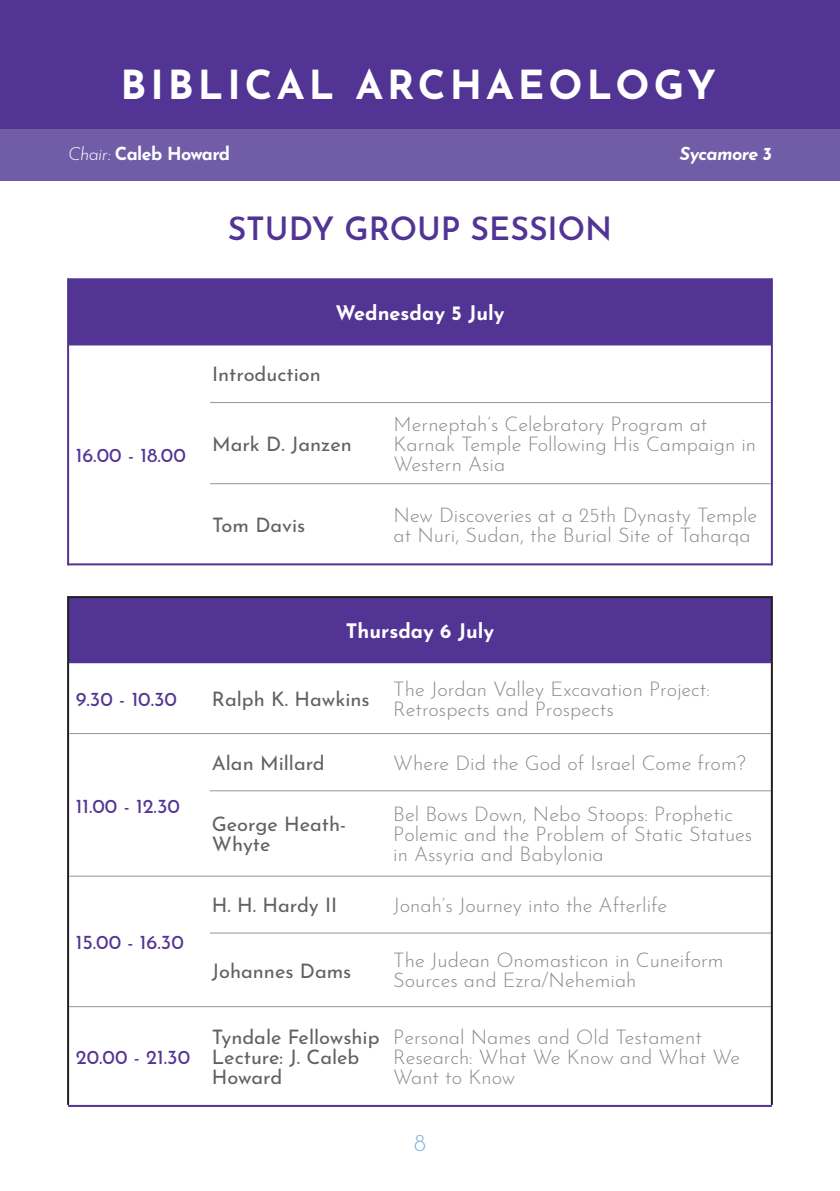
<style>
.page{position:relative;width:840px;height:1191px;background:#fff}
.page>*{position:absolute;margin:0;border:0;box-sizing:border-box;transform-origin:0 0}
.t1{font:700 40px "Josefin Sans";letter-spacing:.1em;color:#fff}
.t2{font:600 32px "Josefin Sans";color:#523494}
.t3{font:300 24px "Josefin Sans";color:#85b2df}
.t4{font:300 20px/20px "Josefin Sans";color:#8b8988}
.t5{font:20px/20px "Josefin Sans";color:#636160}
.t6{font:20px "Josefin Sans";color:#523494}
.t7{font:700 20px "Josefin Sans";color:#fff}
.t8{font:700 18px "Josefin Sans";letter-spacing:-.03em;color:#fff}
.t9{font:italic 700 18px "Josefin Sans";letter-spacing:-.03em;color:#fff}
.s1{font-weight:300;font-style:italic}
</style>
<div class="page">
<div style="left:0;top:0;width:839px;height:181px;background:#523494"></div>
<div style="left:0;top:130px;width:839px;height:51px;background:#705ca7"></div>
<div style="left:68px;top:279px;width:703px;height:66px;background:#523494"></div>
<hr style="left:67px;top:278px;width:2px;height:287px;background:#523494">
<hr style="left:770px;top:278px;width:2px;height:287px;background:#523494">
<hr style="left:68px;top:278px;width:703px;height:2px;background:#523494">
<hr style="left:68px;top:563px;width:703px;height:2px;background:#523494">
<hr style="left:210px;top:402px;width:560px;height:1px;background:#939598">
<hr style="left:210px;top:483px;width:560px;height:1px;background:#939598">
<div style="left:68px;top:597px;width:703px;height:65px;background:#523494"></div>
<svg style="left:69px;top:663px;width:701px;height:442px"></svg>
<hr style="left:67px;top:596px;width:2px;height:509px;background:#231f20">
<hr style="left:770px;top:596px;width:2px;height:509px;background:#231f20">
<hr style="left:69px;top:661px;width:701px;height:2px;background:#523494">
<hr style="left:68px;top:596px;width:703px;height:2px;background:#231f20">
<hr style="left:68px;top:1105px;width:703px;height:2px;background:#523494">
<hr style="left:69px;top:733px;width:701px;height:1px;background:#939598">
<hr style="left:210px;top:790px;width:560px;height:1px;background:#939598">
<hr style="left:69px;top:875px;width:701px;height:1px;background:#939598">
<hr style="left:210px;top:932px;width:560px;height:1px;background:#939598">
<hr style="left:69px;top:1006px;width:701px;height:1px;background:#939598">
<h1 class="t1" style="left:120px;top:69px;width:596px">BIBLICAL ARCHAEOLOGY</h1>
<p class="t8" style="left:68px;top:147px;width:163px"><span class="s1">Chair:</span> Caleb Howard</p>
<p class="t9" style="left:679px;top:147px;width:94px">Sycamore 3</p>
<h2 class="t2" style="left:228px;top:216px;width:386px">STUDY GROUP SESSION</h2>
<p class="t6" style="left:76px;top:447px;width:111px">16.00 - 18.00</p>
<p class="t5" style="left:212px;top:366px;width:110px">Introduction</p>
<p class="t7" style="left:335px;top:305px;width:170px">Wednesday 5 July</p>
<p class="t5" style="left:212px;top:436px;width:141px">Mark D. Janzen</p>
<p class="t4" style="left:393px;top:416px;width:364px">Merneptah’s Celebratory Program at<br>Karnak Temple Following His Campaign in<br>Western Asia</p>
<p class="t5" style="left:212px;top:517px;width:95px">Tom Davis</p>
<p class="t4" style="left:393px;top:506px;width:365px">New Discoveries at a 25th Dynasty Temple at Nuri, Sudan, the Burial Site of Taharqa</p>
<p class="t7" style="left:345px;top:622px;width:150px">Thursday 6 July</p>
<p class="t6" style="left:76px;top:690px;width:103px">9.30 - 10.30</p>
<p class="t5" style="left:212px;top:690px;width:159px">Ralph K. Hawkins</p>
<p class="t4" style="left:393px;top:680px;width:318px">The Jordan Valley Excavation Project:<br>Retrospects and Prospects</p>
<p class="t6" style="left:76px;top:797px;width:106px">11.00 - 12.30</p>
<p class="t6" style="left:76px;top:934px;width:109px">15.00 - 16.30</p>
<p class="t6" style="left:76px;top:1049px;width:116px">20.00 - 21.30</p>
<p class="t5" style="left:212px;top:755px;width:114px">Alan Millard</p>
<p class="t4" style="left:393px;top:755px;width:354px">Where Did the God of Israel Come from?</p>
<p class="t5" style="left:212px;top:816px;width:136px">George Heath-<br>Whyte</p>
<p class="t4" style="left:393px;top:806px;width:360px">Bel Bows Down, Nebo Stoops: Prophetic<br>Polemic and the Problem of Static Statues in Assyria and Babylonia</p>
<p class="t5" style="left:212px;top:897px;width:127px">H. H. Hardy II</p>
<p class="t4" style="left:393px;top:897px;width:275px">Jonah’s Journey into the Afterlife</p>
<p class="t5" style="left:212px;top:962px;width:141px">Johannes Dams</p>
<p class="t4" style="left:393px;top:952px;width:332px">The Judean Onomasticon in Cuneiform<br>Sources and Ezra/Nehemiah</p>
<p class="t5" style="left:212px;top:1029px;width:169px">Tyndale Fellowship<br>Lecture: J. Caleb<br>Howard</p>
<p class="t4" style="left:393px;top:1028px;width:348px">Personal Names and Old Testament<br>Research: What We Know and What We<br>Want to Know</p>
<p class="t3" style="left:413px;top:1133px;width:14px">8</p>
</div>
